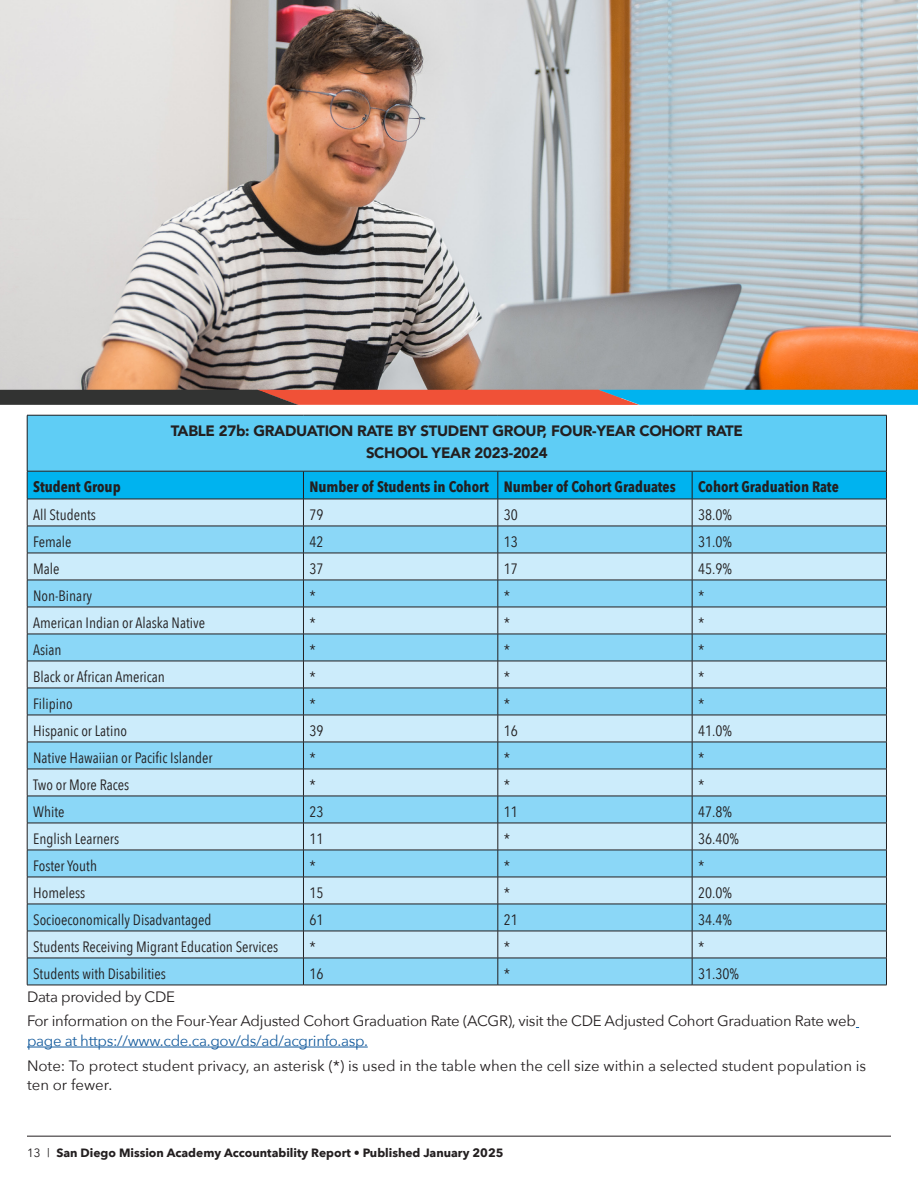
<style>
.page{position:relative;width:918px;height:1188px;background:#fff}
.page>*{position:absolute;margin:0;border:0;box-sizing:border-box;transform-origin:0 0}
.t1{font:15px "Avenir Next Condensed";color:#231f20}
.t2{font:15px/19.5px "Avenir Next";letter-spacing:-.02em;color:#231f20}
.t3{font:15px/19.5px "Avenir Next";color:#231f20}
.t4{font:700 15px "Avenir Next Condensed";color:#231f20}
.t5{font:900 15px "Avenir";letter-spacing:-.02em;color:#231f20}
.t6{font:700 12px "Avenir Next";color:#231f20}
.s1{color:#175d9e}
.s2{font-family:"Avenir";font-weight:400}
</style>
<div class="page">
<hr style="left:27px;top:1136px;width:864px;height:1px;background:#231f20">
<hr style="left:27px;top:1047px;width:341px;height:1px;background:#175d9e">
<div style="left:27px;top:415px;width:859px;height:56px;background:#5fcdf5"></div>
<hr style="left:27px;top:415px;width:276px;height:1px;background:#231f20">
<hr style="left:27px;top:415px;width:1px;height:56px;background:#231f20">
<hr style="left:303px;top:415px;width:195px;height:1px;background:#231f20">
<hr style="left:498px;top:415px;width:194px;height:1px;background:#231f20">
<hr style="left:692px;top:415px;width:195px;height:1px;background:#231f20">
<hr style="left:886px;top:415px;width:1px;height:56px;background:#231f20">
<svg style="left:27px;top:471px;width:860px;height:514px;background:#9bd4ec"></svg>
<hr style="left:27px;top:985px;width:276px;height:1px;background:#231f20">
<hr style="left:303px;top:985px;width:195px;height:1px;background:#231f20">
<hr style="left:498px;top:985px;width:194px;height:1px;background:#231f20">
<hr style="left:692px;top:985px;width:195px;height:1px;background:#231f20">
<img style="left:0;top:0;width:918px;height:390px">
<svg style="left:0;top:390px;width:918px;height:15px;background:#696872"></svg>
<p class="t5" style="left:171px;top:418px;width:574px">TABLE 27b: GRADUATION RATE BY STUDENT GROUP, FOUR-YEAR COHORT RATE</p>
<p class="t5" style="left:366px;top:440px;width:183px">SCHOOL YEAR 2023-2024</p>
<p class="t4" style="left:33px;top:478px;width:89px">Student Group</p>
<p class="t4" style="left:309px;top:478px;width:181px">Number of Students in Cohort</p>
<p class="t4" style="left:504px;top:478px;width:173px">Number of Cohort Graduates</p>
<p class="t4" style="left:698px;top:478px;width:142px">Cohort Graduation Rate</p>
<p class="t1" style="left:33px;top:502px;width:64px">All Students</p>
<p class="t1" style="left:309px;top:502px;width:16px">79</p>
<p class="t1" style="left:504px;top:502px;width:16px">30</p>
<p class="t1" style="left:698px;top:502px;width:35px">38.0%</p>
<p class="t1" style="left:33px;top:529px;width:40px">Female</p>
<p class="t1" style="left:309px;top:529px;width:16px">42</p>
<p class="t1" style="left:504px;top:529px;width:16px">13</p>
<p class="t1" style="left:698px;top:529px;width:35px">31.0%</p>
<p class="t1" style="left:33px;top:556px;width:28px">Male</p>
<p class="t1" style="left:309px;top:556px;width:16px">37</p>
<p class="t1" style="left:504px;top:556px;width:16px">17</p>
<p class="t1" style="left:698px;top:556px;width:35px">45.9%</p>
<p class="t1" style="left:33px;top:583px;width:60px">Non-Binary</p>
<p class="t1" style="left:309px;top:583px;width:8px">*</p>
<p class="t1" style="left:504px;top:583px;width:8px">*</p>
<p class="t1" style="left:698px;top:583px;width:8px">*</p>
<p class="t1" style="left:33px;top:610px;width:173px">American Indian or Alaska Native</p>
<p class="t1" style="left:309px;top:610px;width:8px">*</p>
<p class="t1" style="left:504px;top:610px;width:8px">*</p>
<p class="t1" style="left:698px;top:610px;width:8px">*</p>
<p class="t1" style="left:33px;top:637px;width:30px">Asian</p>
<p class="t1" style="left:309px;top:637px;width:8px">*</p>
<p class="t1" style="left:504px;top:637px;width:8px">*</p>
<p class="t1" style="left:698px;top:637px;width:8px">*</p>
<p class="t1" style="left:33px;top:664px;width:133px">Black or African American</p>
<p class="t1" style="left:309px;top:664px;width:8px">*</p>
<p class="t1" style="left:504px;top:664px;width:8px">*</p>
<p class="t1" style="left:698px;top:664px;width:8px">*</p>
<p class="t1" style="left:33px;top:691px;width:41px">Filipino</p>
<p class="t1" style="left:309px;top:691px;width:8px">*</p>
<p class="t1" style="left:504px;top:691px;width:8px">*</p>
<p class="t1" style="left:698px;top:691px;width:8px">*</p>
<p class="t1" style="left:33px;top:718px;width:95px">Hispanic or Latino</p>
<p class="t1" style="left:309px;top:718px;width:16px">39</p>
<p class="t1" style="left:504px;top:718px;width:16px">16</p>
<p class="t1" style="left:698px;top:718px;width:35px">41.0%</p>
<p class="t1" style="left:33px;top:745px;width:181px">Native Hawaiian or Pacific Islander</p>
<p class="t1" style="left:309px;top:745px;width:8px">*</p>
<p class="t1" style="left:504px;top:745px;width:8px">*</p>
<p class="t1" style="left:698px;top:745px;width:8px">*</p>
<p class="t1" style="left:33px;top:772px;width:98px">Two or More Races</p>
<p class="t1" style="left:309px;top:772px;width:8px">*</p>
<p class="t1" style="left:504px;top:772px;width:8px">*</p>
<p class="t1" style="left:698px;top:772px;width:8px">*</p>
<p class="t1" style="left:33px;top:799px;width:33px">White</p>
<p class="t1" style="left:309px;top:799px;width:16px">23</p>
<p class="t1" style="left:504px;top:799px;width:16px">11</p>
<p class="t1" style="left:698px;top:799px;width:35px">47.8%</p>
<p class="t1" style="left:33px;top:826px;width:87px">English Learners</p>
<p class="t1" style="left:309px;top:826px;width:16px">11</p>
<p class="t1" style="left:504px;top:826px;width:8px">*</p>
<p class="t1" style="left:698px;top:826px;width:42px">36.40%</p>
<p class="t1" style="left:33px;top:853px;width:65px">Foster Youth</p>
<p class="t1" style="left:309px;top:853px;width:8px">*</p>
<p class="t1" style="left:504px;top:853px;width:8px">*</p>
<p class="t1" style="left:698px;top:853px;width:8px">*</p>
<p class="t1" style="left:33px;top:880px;width:53px">Homeless</p>
<p class="t1" style="left:309px;top:880px;width:16px">15</p>
<p class="t1" style="left:504px;top:880px;width:8px">*</p>
<p class="t1" style="left:698px;top:880px;width:35px">20.0%</p>
<p class="t1" style="left:33px;top:907px;width:180px">Socioeconomically Disadvantaged</p>
<p class="t1" style="left:309px;top:907px;width:16px">61</p>
<p class="t1" style="left:504px;top:907px;width:16px">21</p>
<p class="t1" style="left:698px;top:907px;width:35px">34.4%</p>
<p class="t1" style="left:33px;top:934px;width:246px">Students Receiving Migrant Education Services</p>
<p class="t1" style="left:309px;top:934px;width:8px">*</p>
<p class="t1" style="left:504px;top:934px;width:8px">*</p>
<p class="t1" style="left:698px;top:934px;width:8px">*</p>
<p class="t1" style="left:33px;top:961px;width:134px">Students with Disabilities</p>
<p class="t1" style="left:309px;top:961px;width:16px">16</p>
<p class="t1" style="left:504px;top:961px;width:8px">*</p>
<p class="t1" style="left:698px;top:961px;width:42px">31.30%</p>
<p class="t2" style="left:27px;top:986px;width:150px">Data provided by CDE</p>
<p class="t2" style="left:27px;top:1011px;width:830px">For information on the Four-Year Adjusted Cohort Graduation Rate (ACGR), visit the CDE Adjusted Cohort Graduation Rate web <span class="s1">page at https://www.cde.ca.gov/ds/ad/acgrinfo.asp.</span></p>
<p class="t3" style="left:27px;top:1055px;width:841px">Note: To protect student privacy, an asterisk (*) is used in the table when the cell size within a selected student population is ten or fewer.</p>
<p class="t6" style="left:27px;top:1142px;width:478px"><span class="s2">13 |</span> San Diego Mission Academy Accountability Report • Published January 2025</p>
</div>
